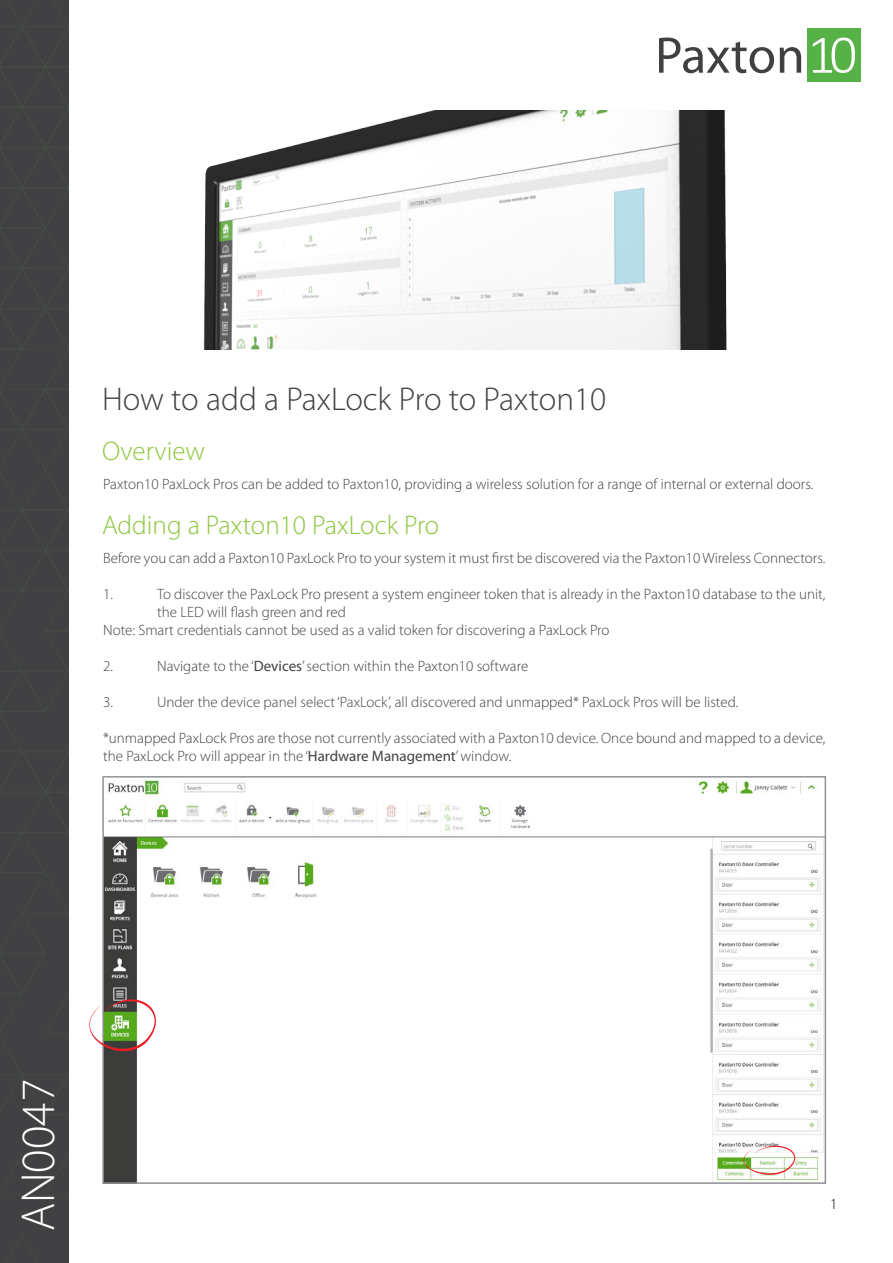
<style>
.page{position:relative;width:893px;height:1263px;background:#fff}
.page>*{position:absolute;margin:0;border:0;box-sizing:border-box;transform-origin:0 0}
.t1{font:300 48px "Myriad Pro";color:#fff}
.t2{font:300 33px "Myriad Pro";color:#414042}
.t3{font:300 27px "Myriad Pro";color:#8dc63f}
.t4{font:300 15px/18px "Myriad Pro";color:#414042}
.t5{font:300 15px "Myriad Pro";color:#000}
.s1{font-weight:400}
</style>
<div class="page">
<img style="left:203px;top:110px;width:524px;height:239px">
<div style="left:0;top:0;width:69px;height:1263px;background:#414042"></div>
<svg style="left:6px;top:1236px;width:32px;height:27px"></svg>
<svg style="left:0;top:0;width:69px;height:1195px"></svg>
<div style="left:807px;top:29px;width:53px;height:53px;background:#56b146"></div>
<svg style="left:813px;top:38px;width:42px;height:35px"></svg>
<svg style="left:659px;top:38px;width:115px;height:35px"></svg>
<svg style="left:780px;top:47px;width:21px;height:26px"></svg>
<img style="left:105px;top:779px;width:718px;height:402px">
<div style="left:102px;top:776px;width:724px;height:408px;border:2px solid #8f9194"></div>
<svg style="left:89px;top:999px;width:67px;height:52px"></svg>
<svg style="left:743px;top:1146px;width:52px;height:29px"></svg>
<h2 class="t2" style="left:102px;top:379px;width:506px">How to add a PaxLock Pro to Paxton10</h2>
<h3 class="t3" style="left:102px;top:435px;width:105px">Overview</h3>
<p class="t4" style="left:103px;top:474px;width:712px">Paxton10 PaxLock Pros can be added to Paxton10, providing a wireless solution for a range of internal or external doors.</p>
<h3 class="t3" style="left:102px;top:509px;width:338px">Adding a Paxton10 PaxLock Pro</h3>
<p class="t4" style="left:103px;top:548px;width:724px">Before you can add a Paxton10 PaxLock Pro to your system it must first be discovered via the Paxton10 Wireless Connectors.</p>
<p class="t4" style="left:103px;top:584px;width:11px">1.</p>
<p class="t4" style="left:157px;top:584px;width:670px">To discover the PaxLock Pro present a system engineer token that is already in the Paxton10 database to the unit,</p>
<p class="t4" style="left:157px;top:602px;width:190px">the LED will flash green and red</p>
<p class="t4" style="left:103px;top:620px;width:508px">Note: Smart credentials cannot be used as a valid token for discovering a PaxLock Pro</p>
<p class="t4" style="left:103px;top:656px;width:11px">2.</p>
<p class="t4" style="left:157px;top:656px;width:373px">Navigate to the ‘<span class="s1">Devices</span>’ section within the Paxton10 software</p>
<p class="t4" style="left:103px;top:692px;width:11px">3.</p>
<p class="t4" style="left:157px;top:692px;width:583px">Under the device panel select ‘PaxLock’, all discovered and unmapped* PaxLock Pros will be listed.</p>
<p class="t4" style="left:103px;top:728px;width:724px">*unmapped PaxLock Pros are those not currently associated with a Paxton10 device. Once bound and mapped to a device, the PaxLock Pro will appear in the ‘<span class="s1">Hardware Management</span>’ window.</p>
<h1 class="t1" style="left:9px;top:1231px;width:154px;rotate:-90deg">AN0047</h1>
<p class="t5" style="left:830px;top:1195px;width:9px">1</p>
</div>
